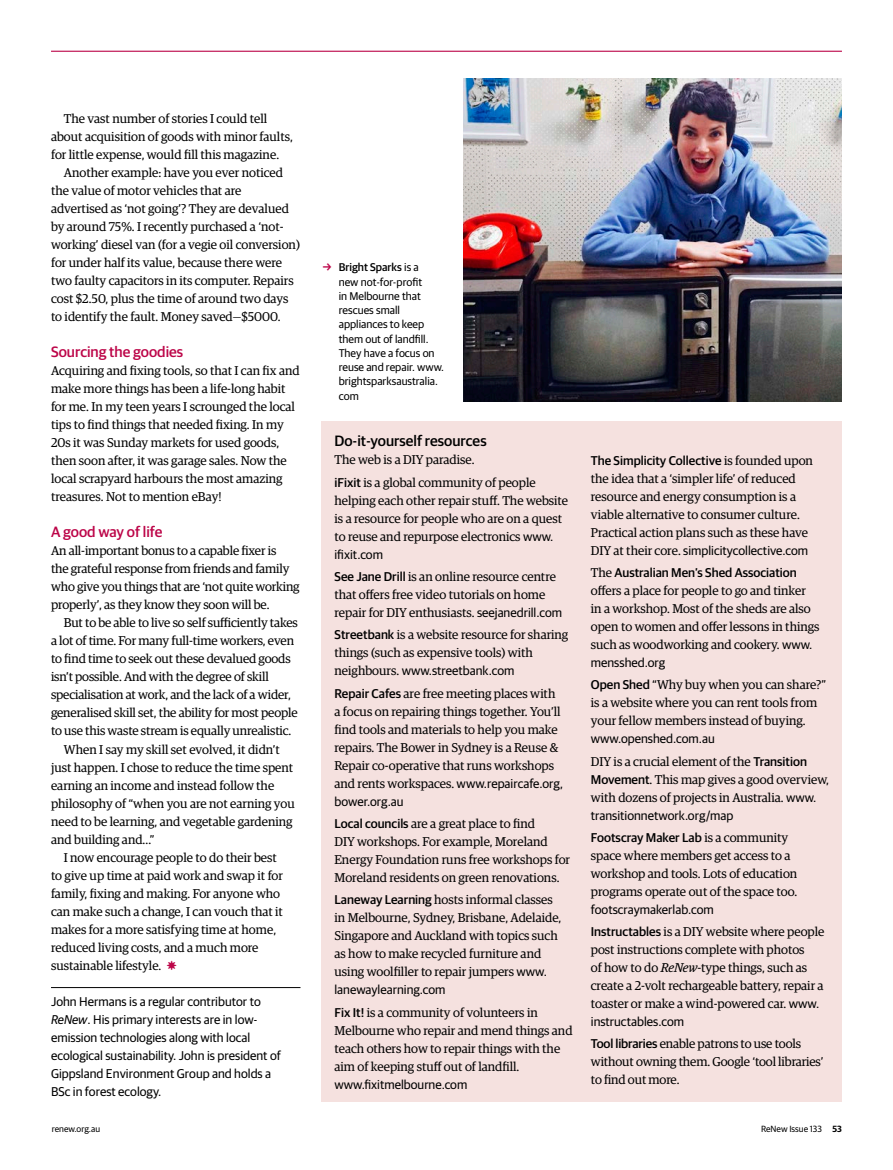
<style>
.page{position:relative;width:893px;height:1170px;background:#fff}
.page>*{position:absolute;margin:0;border:0;box-sizing:border-box;transform-origin:0 0}
.t1{font:500 15px "Guardian Sans";color:#bc0548}
.H3__PULL_OUT_BOX{font:500 15px "Guardian Sans";color:#000}
.BODY__PULL_OUT_BOX{font:12.75px/18px "Guardian Egyp";color:#000}
.BODY{font:12.75px/18px "Guardian Egyp";color:#000}
.FIRST_PARA{font:12.75px/18px "Guardian Egyp";color:#000}
.MORE_INFO{font:12.75px/18px "Guardian Sans";color:#000}
.t2{font:11.25px/14.2px "Guardian Sans";color:#000}
.BODY-2{font:9px "Guardian Sans";color:#000}
.s1{font-style:italic}
.s2{font-weight:500}
.s3{font-family:"Guardian Sans";font-weight:500}
.s4{font-family:"Guardian Sans"}
.s5{font-weight:600}
</style>
<div class="page">
<hr style="left:51px;top:51px;width:791px;height:1px;background:#bc0548">
<hr style="left:51px;top:987px;width:249px;height:1px;background:#000">
<div style="left:322px;top:422px;width:520px;height:679px;background:#f5e1df"></div>
<img style="left:463px;top:78px;width:379px;height:323px">
<p class="BODY" style="left:51px;top:109px;width:243px;text-indent:13px">The vast number of stories I could tell about acquisition of goods with minor faults, for little expense, would fill this magazine.</p>
<p class="BODY" style="left:51px;top:163px;width:250px;text-indent:13px">Another example: have you ever noticed the value of motor vehicles that are advertised as ‘not going’? They are devalued by around 75%. I recently purchased a ‘not&shy;working’ diesel van (for a vegie oil conversion) for under half its value, because there were two faulty capacitors in its computer. Repairs cost $2.50, plus the time of around two days to identify the fault. Money saved—$5000.</p>
<h3 class="t1" style="left:51px;top:341px;width:134px">Sourcing the goodies</h3>
<p class="FIRST_PARA" style="left:51px;top:361px;width:250px">Acquiring and fixing tools, so that I can fix and make more things has been a life-long habit for me. In my teen years I scrounged the local tips to find things that needed fixing. In my 20s it was Sunday markets for used goods, then soon after, it was garage sales. Now the local scrapyard harbours the most amazing treasures. Not to mention eBay!</p>
<h3 class="t1" style="left:51px;top:521px;width:113px">A good way of life</h3>
<p class="FIRST_PARA" style="left:51px;top:541px;width:250px">An all-important bonus to a capable fixer is<br>the grateful response from friends and family who give you things that are ‘not quite working properly’, as they know they soon will be.</p>
<p class="BODY" style="left:51px;top:613px;width:248px;text-indent:13px">But to be able to live so self sufficiently takes a lot of time. For many full-time workers, even to find time to seek out these devalued goods isn’t possible. And with the degree of skill specialisation at work, and the lack of a wider, generalised skill set, the ability for most people to use this waste stream is equally unrealistic.</p>
<p class="BODY" style="left:51px;top:739px;width:245px;text-indent:13px">When I say my skill set evolved, it didn’t just happen. I chose to reduce the time spent earning an income and instead follow the philosophy of “when you are not earning you need to be learning, and vegetable gardening and building and…”</p>
<p class="BODY" style="left:51px;top:847px;width:233px;text-indent:13px">I now encourage people to do their best to give up time at paid work and swap it for family, fixing and making. For anyone who can make such a change, I can vouch that it makes for a more satisfying time at home, reduced living costs, and a much more sustainable lifestyle.</p>
<p class="MORE_INFO" style="left:51px;top:991px;width:231px">John Hermans is a regular contributor to <span class="s1">ReNew</span>. His primary interests are in low&shy;emission technologies along with local ecological sustainability. John is president of Gippsland Environment Group and holds a BSc in forest ecology.</p>
<p class="t2" style="left:339px;top:259px;width:107px"><span class="s2">Bright Sparks</span> is a<br>new not-for-profit<br>in Melbourne that rescues small appliances to keep them out of landfill.<br>They have a focus on reuse and repair. www. brightsparksaustralia. com</p>
<p class="H3__PULL_OUT_BOX" style="left:334px;top:430px;width:154px">Do-it-yourself resources</p>
<p class="BODY__PULL_OUT_BOX" style="left:334px;top:450px;width:142px">The web is a DIY paradise.</p>
<p class="BODY__PULL_OUT_BOX" style="left:334px;top:472px;width:235px"><span class="s3">iFixit</span> is a global community of people helping each other repair stuff. The website is a resource for people who are on a quest to reuse and repurpose electronics <span class="s4">www. ifixit.com</span></p>
<p class="BODY__PULL_OUT_BOX" style="left:334px;top:566px;width:229px"><span class="s3">See Jane Drill</span> is an online resource centre that offers free video tutorials on home repair for DIY enthusiasts. <span class="s4">seejanedrill.com</span></p>
<p class="BODY__PULL_OUT_BOX" style="left:334px;top:625px;width:235px"><span class="s3">Streetbank</span> is a website resource for sharing things (such as expensive tools) with neighbours. <span class="s4">www.streetbank.com</span></p>
<p class="BODY__PULL_OUT_BOX" style="left:334px;top:683px;width:230px"><span class="s3">Repair Cafes</span> are free meeting places with a focus on repairing things together. You’ll find tools and materials to help you make repairs. The Bower in Sydney is a Reuse &amp; Repair co-operative that runs workshops and rents workspaces. <span class="s4">www.repaircafe.org</span>, <span class="s4">bower.org.au</span></p>
<p class="BODY__PULL_OUT_BOX" style="left:334px;top:813px;width:237px"><span class="s3">Local councils</span> are a great place to find<br>DIY workshops. For example, Moreland Energy Foundation runs free workshops for Moreland residents on green renovations.</p>
<p class="BODY__PULL_OUT_BOX" style="left:334px;top:890px;width:228px"><span class="s3">Laneway Learning</span> hosts informal classes in Melbourne, Sydney, Brisbane, Adelaide, Singapore and Auckland with topics such as how to make recycled furniture and using woolfiller to repair jumpers <span class="s4">www. lanewaylearning.com</span></p>
<p class="BODY__PULL_OUT_BOX" style="left:334px;top:1002px;width:240px"><span class="s3">Fix It!</span> is a community of volunteers in Melbourne who repair and mend things and teach others how to repair things with the aim of keeping stuff out of landfill. <span class="s4">www.fixitmelbourne.com</span></p>
<p class="BODY__PULL_OUT_BOX" style="left:591px;top:450px;width:224px"><span class="s3">The Simplicity Collective</span> is founded upon the idea that a ‘simpler life’ of reduced resource and energy consumption is a viable alternative to consumer culture.<br>Practical action plans such as these have DIY at their core. <span class="s4">simplicitycollective.com</span></p>
<p class="BODY__PULL_OUT_BOX" style="left:591px;top:562px;width:230px">The <span class="s3">Australian Men’s Shed Association </span>offers a place for people to go and tinker in a workshop. Most of the sheds are also open to women and offer lessons in things such as woodworking and cookery. <span class="s4">www. mensshed.org</span></p>
<p class="BODY__PULL_OUT_BOX" style="left:591px;top:675px;width:237px"><span class="s3">Open Shed</span> “Why buy when you can share?” is a website where you can rent tools from your fellow members instead of buying. <span class="s4">www.openshed.com.au</span></p>
<p class="BODY__PULL_OUT_BOX" style="left:591px;top:751px;width:240px">DIY is a crucial element of the <span class="s3">Transition Movement</span>. This map gives a good overview, with dozens of projects in Australia. <span class="s4">www. transitionnetwork.org/map</span></p>
<p class="BODY__PULL_OUT_BOX" style="left:591px;top:827px;width:208px"><span class="s3">Footscray Maker Lab</span> is a community space where members get access to a workshop and tools. Lots of education programs operate out of the space too. <span class="s4">footscraymakerlab.com</span></p>
<p class="BODY__PULL_OUT_BOX" style="left:591px;top:921px;width:235px"><span class="s3">Instructables</span> is a DIY website where people post instructions complete with photos<br>of how to do <span class="s1">ReNew</span>-type things, such as create a 2-volt rechargeable battery, repair a toaster or make a wind-powered car. <span class="s4">www. instructables.com</span></p>
<p class="BODY__PULL_OUT_BOX" style="left:591px;top:1034px;width:234px"><span class="s3">Tool libraries</span> enable patrons to use tools without owning them. Google ‘tool libraries’ to find out more.</p>
<p class="BODY-2" style="left:52px;top:1121px;width:50px">renew.org.au</p>
<p class="BODY-2" style="left:761px;top:1121px;width:82px">ReNew Issue 133 <span class="s5">53</span></p>
</div>
